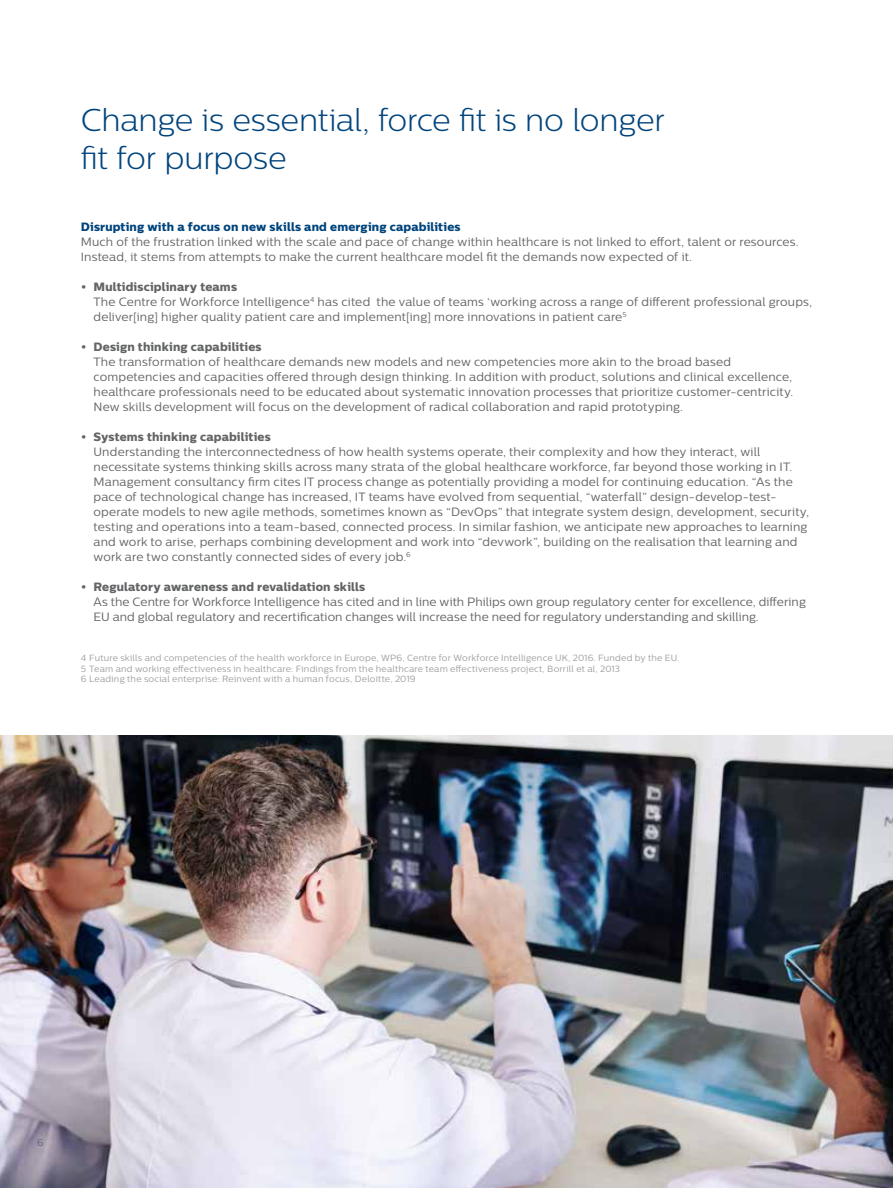
<style>
.page{position:relative;width:893px;height:1188px;background:#fff}
.page>*{position:absolute;margin:0;border:0;box-sizing:border-box;transform-origin:0 0}
.t1{font:300 31.5px/37.8px "Centrale Sans";letter-spacing:-.01em;color:#00447c}
.t2{font:12px/15px "Centrale Sans";letter-spacing:.015em;color:#636466}
.t3{font:12px "Centrale Sans X Bold";letter-spacing:.01em;color:#636466}
.t4{font:12px "Centrale Sans X Bold";letter-spacing:.01em;color:#00447c}
.t5{font:9.75px "Centrale Sans";color:#636466}
.t6{font:9px/10.8px "Centrale Sans";letter-spacing:.025em;color:#9d9fa2}
</style>
<div class="page">
<img style="left:0;top:736px;width:893px;height:452px">
<h1 class="t1" style="left:81px;top:101px;width:586px">Change is essential, force fit is no longer fit for purpose</h1>
<p class="t4" style="left:81px;top:219px;width:381px">Disrupting with a focus on new skills and emerging capabilities</p>
<p class="t2" style="left:81px;top:234px;width:719px">Much of the frustration linked with the scale and pace of change within healthcare is not linked to effort, talent or resources.<br>Instead, it stems from attempts to make the current healthcare model fit the demands now expected of it.</p>
<p class="t3" style="left:81px;top:279px;width:158px">• Multidisciplinary teams</p>
<p class="t2" style="left:94px;top:294px;width:720px">The Centre for Workforce Intelligence<sup>4</sup> has cited the value of teams ‘working across a range of different professional groups, deliver[ing] higher quality patient care and implement[ing] more innovations in patient care<sup>5</sup></p>
<p class="t3" style="left:81px;top:339px;width:182px">• Design thinking capabilities</p>
<p class="t2" style="left:94px;top:354px;width:701px">The transformation of healthcare demands new models and new competencies more akin to the broad based competencies and capacities offered through design thinking. In addition with product, solutions and clinical excellence, healthcare professionals need to be educated about systematic innovation processes that prioritize customer-centricity.<br>New skills development will focus on the development of radical collaboration and rapid prototyping.</p>
<p class="t3" style="left:81px;top:429px;width:192px">• Systems thinking capabilities</p>
<p class="t2" style="left:94px;top:444px;width:717px">Understanding the interconnectedness of how health systems operate, their complexity and how they interact, will necessitate systems thinking skills across many strata of the global healthcare workforce, far beyond those working in IT.<br>Management consultancy firm cites IT process change as potentially providing a model for continuing education. “As the pace of technological change has increased, IT teams have evolved from sequential, “waterfall” design-develop-test&shy;operate models to new agile methods, sometimes known as “DevOps” that integrate system design, development, security, testing and operations into a team-based, connected process. In similar fashion, we anticipate new approaches to learning and work to arise, perhaps combining development and work into “devwork”, building on the realisation that learning and work are two constantly connected sides of every job.<sup>6</sup></p>
<p class="t3" style="left:81px;top:579px;width:286px">• Regulatory awareness and revalidation skills</p>
<p class="t2" style="left:94px;top:594px;width:714px">As the Centre for Workforce Intelligence has cited and in line with Philips own group regulatory center for excellence, differing<br>EU and global regulatory and recertification changes will increase the need for regulatory understanding and skilling.</p>
<p class="t6" style="left:81px;top:652px;width:600px">4 Future skills and competencies of the health workforce in Europe, WP6, Centre for Workforce Intelligence UK, 2016. Funded by the EU.<br>5 Team and working effectiveness in healthcare: Findings from the healthcare team effectiveness project, Borrill et al, 2013<br>6 Leading the social enterprise: Reinvent with a human focus, Deloitte, 2019</p>
<p class="t5" style="left:37px;top:1137px;width:8px">6</p>
</div>
